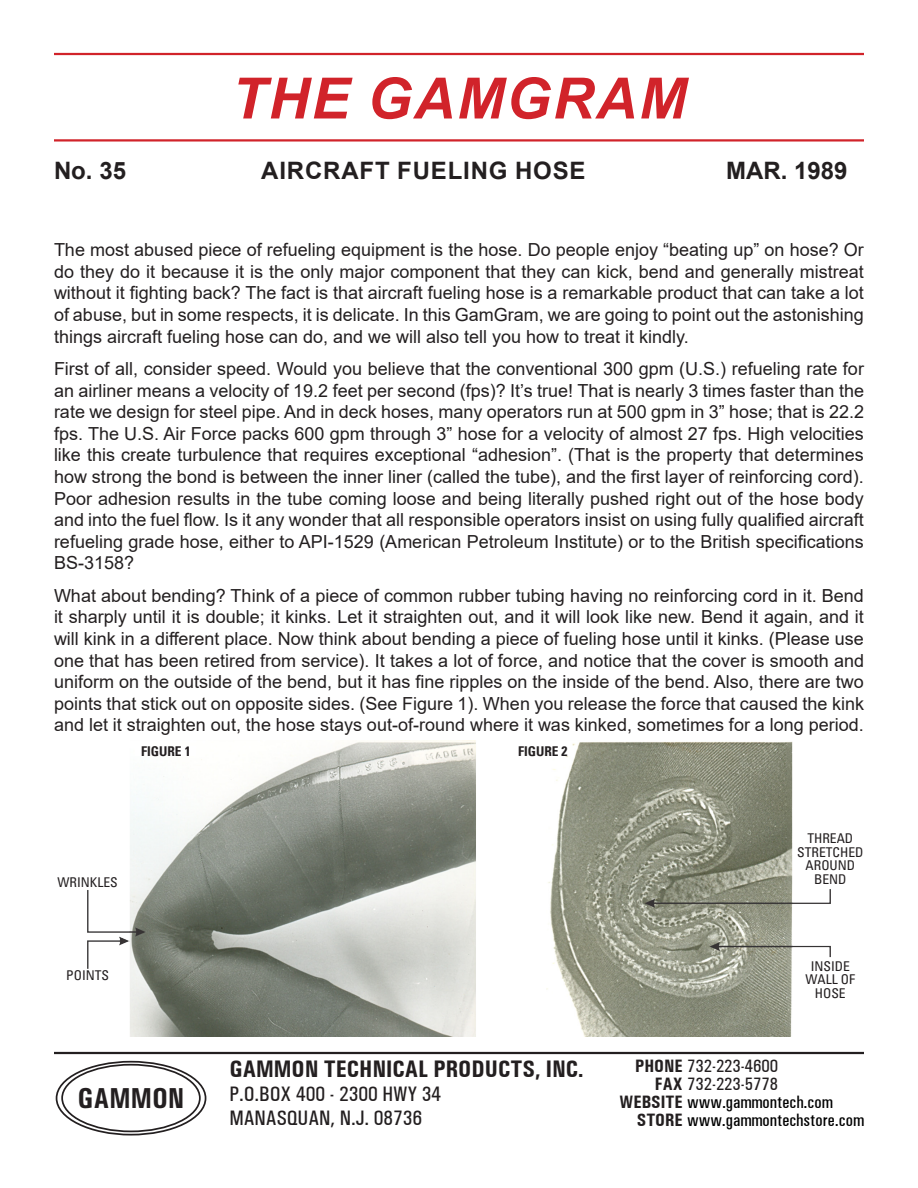
<style>
.page{position:relative;width:918px;height:1188px;background:#fff}
.page>*{position:absolute;margin:0;border:0;box-sizing:border-box;transform-origin:0 0}
.Page_Header{font:italic 700 57px "Arial";letter-spacing:.035em;color:#d1232a}
.t1{font:700 condensed 28.8px "Univers";color:#231f20}
.Body_Text{font:700 24px "Arial";letter-spacing:.035em;color:#231f20}
.t2{font:700 condensed 24px "Univers";color:#231f20}
.t3{font:500 condensed 21px "Univers";color:#231f20}
.Body_Text-2{font:18px/21.6px "Arial";color:#231f20;text-align:justify}
.t4{font:500 condensed 18px "Univers";color:#000}
.t5{font:500 condensed 18px "Univers";color:#231f20}
.t6{font:condensed 13.5px/13.5px "Univers";color:#231f20;text-align:center}
.t7{font:700 condensed 13.5px "Univers";color:#231f20}
.s1{font-weight:700}
.s2{font-weight:700;color:#231f20}
</style>
<div class="page">
<hr style="left:54px;top:53px;width:810px;height:2px;background:#d1232a">
<hr style="left:54px;top:139px;width:810px;height:3px;background:#d1232a">
<hr style="left:54px;top:1052px;width:810px;height:2px;background:#231f20">
<div style="left:61px;top:1064px;width:140px;height:68px;border:2px solid #231f20;border-radius:50%"></div>
<div style="left:56px;top:1061px;width:150px;height:75px;border:2px solid #231f20;border-radius:50%"></div>
<img style="left:88px;top:740px;width:742px;height:297px">
<div style="left:57px;top:878px;width:61px;height:9px;background:#fff"></div>
<div style="left:57px;top:971px;width:61px;height:9px;background:#fff"></div>
<div style="left:136px;top:746px;width:60px;height:10px;background:#fff"></div>
<div style="left:512px;top:746px;width:61px;height:10px;background:#fff"></div>
<div style="left:795px;top:833px;width:71px;height:51px;background:#fff"></div>
<div style="left:795px;top:961px;width:71px;height:37px;background:#fff"></div>
<p class="Page_Header" style="left:232px;top:60px;width:456px">THE GAMGRAM</p>
<p class="Body_Text" style="left:54px;top:154px;width:74px">No. 35</p>
<p class="Body_Text" style="left:261px;top:154px;width:326px">AIRCRAFT FUELING HOSE</p>
<p class="Body_Text" style="left:726px;top:154px;width:123px">MAR. 1989</p>
<p class="Body_Text-2" style="left:54px;top:239px;width:811px">The most abused piece of refueling equipment is the hose. Do people enjoy “beating up” on hose? Or do they do it because it is the only major component that they can kick, bend and generally mistreat without it fighting back? The fact is that aircraft fueling hose is a remarkable product that can take a lot of abuse, but in some respects, it is delicate. In this GamGram, we are going to point out the astonishing things aircraft fueling hose can do, and we will also tell you how to treat it kindly.</p>
<p class="Body_Text-2" style="left:54px;top:358px;width:812px">First of all, consider speed. Would you believe that the conventional 300 gpm (U.S.) refueling rate for an airliner means a velocity of 19.2 feet per second (fps)? It’s true! That is nearly 3 times faster than the rate we design for steel pipe. And in deck hoses, many operators run at 500 gpm in 3” hose; that is 22.2 fps. The U.S. Air Force packs 600 gpm through 3” hose for a velocity of almost 27 fps. High velocities like this create turbulence that requires exceptional “adhesion”. (That is the property that determines how strong the bond is between the inner liner (called the tube), and the first layer of reinforcing cord).<br>Poor adhesion results in the tube coming loose and being literally pushed right out of the hose body and into the fuel flow. Is it any wonder that all responsible operators insist on using fully qualified aircraft refueling grade hose, either to API-1529 (American Petroleum Institute) or to the British specifications BS-3158?</p>
<p class="Body_Text-2" style="left:54px;top:584px;width:812px">What about bending? Think of a piece of common rubber tubing having no reinforcing cord in it. Bend it sharply until it is double; it kinks. Let it straighten out, and it will look like new. Bend it again, and it will kink in a different place. Now think about bending a piece of fueling hose until it kinks. (Please use one that has been retired from service). It takes a lot of force, and notice that the cover is smooth and uniform on the outside of the bend, but it has fine ripples on the inside of the bend. Also, there are two points that stick out on opposite sides. (See Figure 1). When you release the force that caused the kink and let it straighten out, the hose stays out-of-round where it was kinked, sometimes for a long period.</p>
<p class="t7" style="left:141px;top:743px;width:51px">FIGURE 1</p>
<p class="t7" style="left:518px;top:743px;width:51px">FIGURE 2</p>
<p class="t6" style="left:58px;top:875px;width:62px">WRINKLES</p>
<p class="t6" style="left:66px;top:969px;width:44px">POINTS</p>
<p class="t1" style="left:77px;top:1081px;width:109px">GAMMON</p>
<p class="t2" style="left:230px;top:1055px;width:355px">GAMMON TECHNICAL PRODUCTS, INC.</p>
<p class="t3" style="left:230px;top:1082px;width:213px">P.O.BOX 400 - 2300 HWY 34</p>
<p class="t3" style="left:230px;top:1106px;width:194px">MANASQUAN, N.J. 08736</p>
<p class="t6" style="left:797px;top:831px;width:68px">THREAD<br>STRETCHED<br>AROUND<br>BEND</p>
<p class="t6" style="left:806px;top:959px;width:51px">INSIDE<br>WALL OF<br>HOSE</p>
<p class="t5" style="left:635px;top:1055px;width:144px"><span class="s1">PHONE</span> 732-223-4600</p>
<p class="t5" style="left:655px;top:1073px;width:125px"><span class="s1">FAX</span> 732-223-5778</p>
<p class="t4" style="left:619px;top:1091px;width:215px"><span class="s2">WEBSITE</span> www.gammontech.com</p>
<p class="t4" style="left:637px;top:1109px;width:229px"><span class="s2">STORE</span> www.gammontechstore.com</p>
</div>
